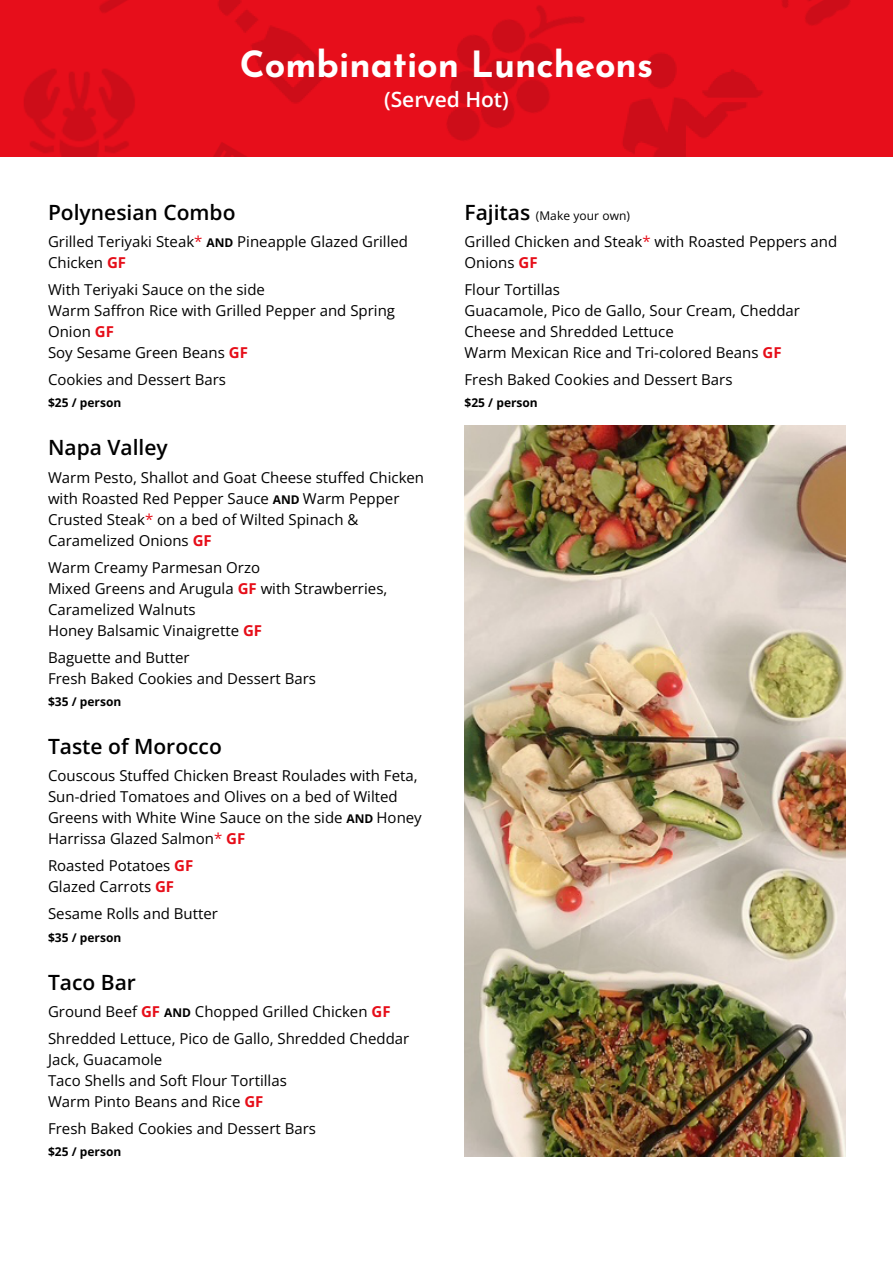
<style>
.page{position:relative;width:893px;height:1263px;background:#fff}
.page>*{position:absolute;margin:0;border:0;box-sizing:border-box;transform-origin:0 0}
.t1{font:700 36px "Josefin Sans";color:#fff}
.t2{font:600 21px "Open Sans";color:#000}
.t3{font:600 21px "Open Sans";color:#fff}
.t4{font:15px/21px "Open Sans";color:#000}
.t5{font:700 12px "Open Sans";color:#000}
.t6{font:12px "Open Sans";letter-spacing:.005em;color:#000}
.s1{color:#e60e19}
.s2{font-weight:700;font-size:12px}
.s3{font-weight:700;color:#e60e19}
.s4{font-weight:600;font-size:21px}
</style>
<div class="page">
<img style="left:0;top:0;width:892px;height:156px">
<img style="left:464px;top:426px;width:380px;height:730px">
<h1 class="t1" style="left:240px;top:50px;width:414px">Combination Luncheons</h1>
<h2 class="t3" style="left:384px;top:85px;width:126px">(Served Hot)</h2>
<h2 class="t2" style="left:48px;top:198px;width:189px">Polynesian Combo</h2>
<p class="t4" style="left:48px;top:231px;width:361px">Grilled Teriyaki Steak<span class="s1">*</span> <span class="s2">AND</span> Pineapple Glazed Grilled<br>Chicken <span class="s3">GF</span></p>
<p class="t4" style="left:48px;top:279px;width:348px">With Teriyaki Sauce on the side<br>Warm Saffron Rice with Grilled Pepper and Spring<br>Onion <span class="s3">GF<br></span>Soy Sesame Green Beans <span class="s3">GF</span></p>
<p class="t4" style="left:48px;top:369px;width:179px">Cookies and Dessert Bars</p>
<p class="t5" style="left:48px;top:395px;width:75px">$25 / person</p>
<h2 class="t2" style="left:48px;top:433px;width:121px">Napa Valley</h2>
<p class="t4" style="left:48px;top:466px;width:377px">Warm Pesto, Shallot and Goat Cheese stuffed Chicken with Roasted Red Pepper Sauce <span class="s2">AND</span> Warm Pepper Crusted Steak<span class="s1">*</span> on a bed of Wilted Spinach &amp; Caramelized Onions <span class="s3">GF</span></p>
<p class="t4" style="left:48px;top:556px;width:341px">Warm Creamy Parmesan Orzo<br>Mixed Greens and Arugula <span class="s3">GF</span> with Strawberries,<br>Caramelized Walnuts<br>Honey Balsamic Vinaigrette <span class="s3">GF</span></p>
<p class="t4" style="left:48px;top:646px;width:269px">Baguette and Butter<br>Fresh Baked Cookies and Dessert Bars</p>
<p class="t5" style="left:48px;top:693px;width:75px">$35 / person</p>
<h2 class="t2" style="left:48px;top:732px;width:175px">Taste of Morocco</h2>
<p class="t4" style="left:48px;top:765px;width:375px">Couscous Stuffed Chicken Breast Roulades with Feta, Sun-dried Tomatoes and Olives on a bed of Wilted Greens with White Wine Sauce on the side <span class="s2">AND</span> Honey Harrissa Glazed Salmon<span class="s1">*</span> <span class="s3">GF</span></p>
<p class="t4" style="left:48px;top:855px;width:147px">Roasted Potatoes <span class="s3">GF<br></span>Glazed Carrots <span class="s3">GF</span></p>
<p class="t4" style="left:48px;top:903px;width:171px">Sesame Rolls and Butter</p>
<p class="t5" style="left:48px;top:929px;width:75px">$35 / person</p>
<h2 class="t2" style="left:48px;top:967px;width:89px">Taco Bar</h2>
<p class="t4" style="left:48px;top:997px;width:363px;line-height:27px">Ground Beef <span class="s3">GF</span> <span class="s2">AND</span> Chopped Grilled Chicken <span class="s3">GF<br></span>Shredded Lettuce, Pico de Gallo, Shredded Cheddar</p>
<p class="t4" style="left:48px;top:1048px;width:240px">Jack, Guacamole<br>Taco Shells and Soft Flour Tortillas<br>Warm Pinto Beans and Rice <span class="s3">GF</span></p>
<p class="t4" style="left:48px;top:1117px;width:269px">Fresh Baked Cookies and Dessert Bars</p>
<p class="t5" style="left:48px;top:1143px;width:75px">$25 / person</p>
<p class="t6" style="left:464px;top:207px;width:167px"><span class="s4">Fajitas</span> (Make your own)</p>
<p class="t4" style="left:464px;top:231px;width:374px">Grilled Chicken and Steak<span class="s1">*</span> with Roasted Peppers and<br>Onions <span class="s3">GF</span></p>
<p class="t4" style="left:464px;top:279px;width:337px">Flour Tortillas<br>Guacamole, Pico de Gallo, Sour Cream, Cheddar Cheese and Shredded Lettuce<br>Warm Mexican Rice and Tri-colored Beans <span class="s3">GF</span></p>
<p class="t4" style="left:464px;top:369px;width:269px">Fresh Baked Cookies and Dessert Bars</p>
<p class="t5" style="left:464px;top:395px;width:75px">$25 / person</p>
</div>
